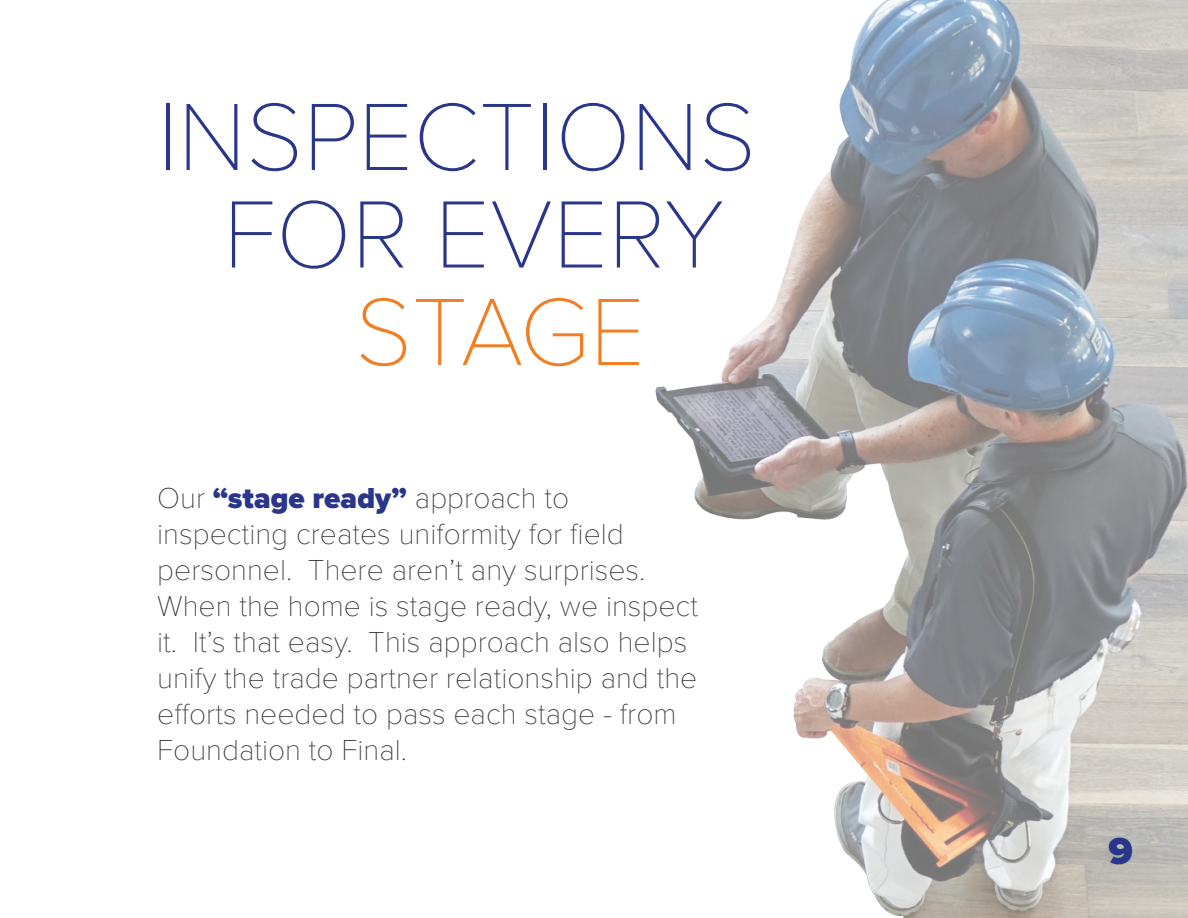
<style>
.page{position:relative;width:1188px;height:918px;background:#fff}
.page>*{position:absolute;margin:0;border:0;box-sizing:border-box;transform-origin:0 0}
.t1{font:100 99px/97.5px "Proxima Nova T";color:#29368a;text-align:center}
.t2{font:100 99px "Proxima Nova T";letter-spacing:-.02em;color:#f17e22}
.t3{font:900 39px "Proxima Nova";color:#29368a}
.t4{font:100 30px "Proxima Nova T";color:#323332}
.s1{font-family:"Proxima Nova";font-weight:900;color:#29368a}
</style>
<div class="page">
<img style="left:655px;top:0;width:533px;height:918px">
<p class="t1" style="left:157px;top:82px;width:600px">INSPECTIONS<br>FOR EVERY</p>
<p class="t2" style="left:355px;top:258px;width:291px">STAGE</p>
<p class="t4" style="left:157px;top:476px;width:413px">Our <span class="s1">“stage ready”</span> approach to</p>
<p class="t4" style="left:157px;top:512px;width:468px">inspecting creates uniformity for field</p>
<p class="t4" style="left:157px;top:548px;width:490px">personnel. There aren’t any surprises.</p>
<p class="t4" style="left:157px;top:584px;width:542px">When the home is stage ready, we inspect</p>
<p class="t4" style="left:157px;top:620px;width:532px">it. It’s that easy. This approach also helps</p>
<p class="t4" style="left:157px;top:656px;width:542px">unify the trade partner relationship and the</p>
<p class="t4" style="left:157px;top:692px;width:521px">efforts needed to pass each stage - from</p>
<p class="t4" style="left:157px;top:728px;width:251px">Foundation to Final.</p>
<p class="t3" style="left:1109px;top:822px;width:26px">9</p>
</div>
